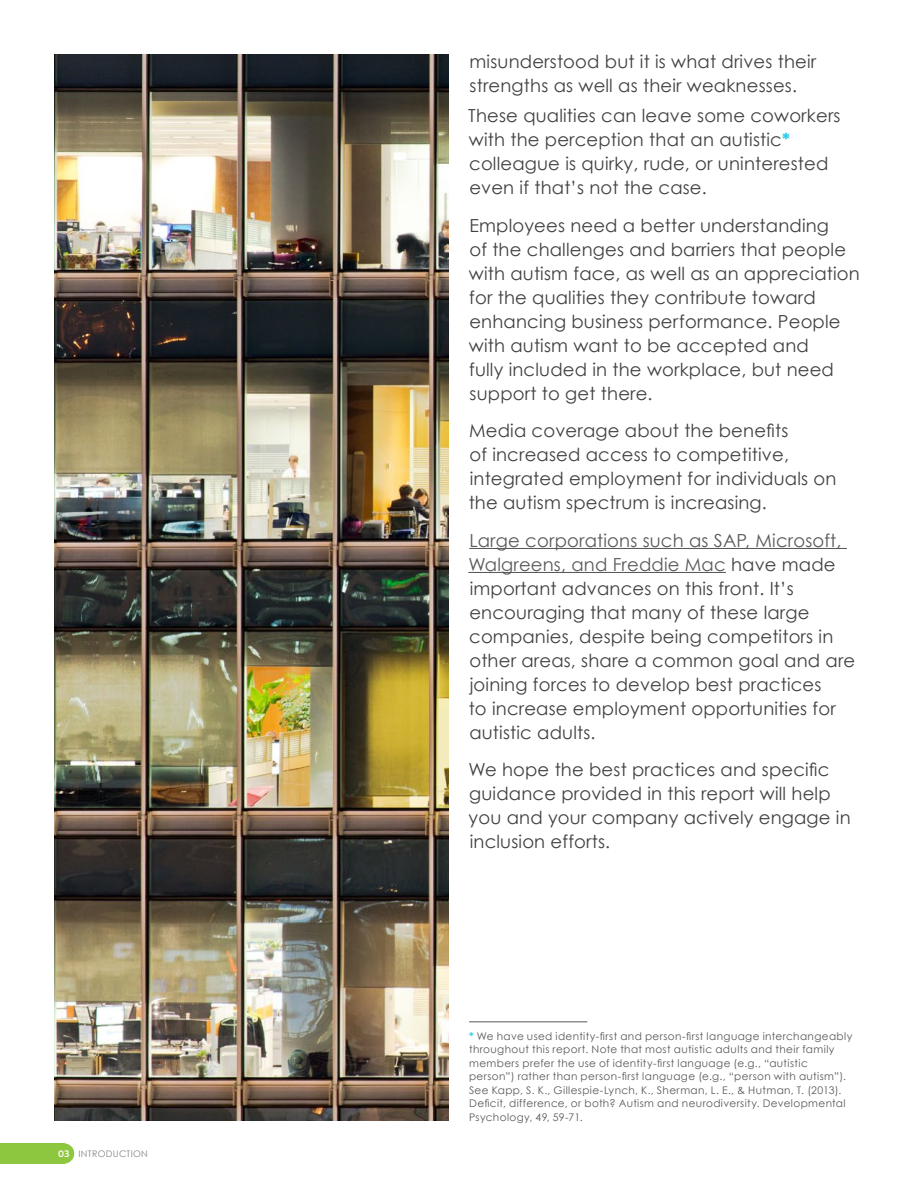
<style>
.page{position:relative;width:918px;height:1188px;background:#fff}
.page>*{position:absolute;margin:0;border:0;box-sizing:border-box;transform-origin:0 0}
.Paragraph_2{font:18px/24px "Century Gothic";letter-spacing:.01em;color:#414042}
.Paragraph_1{font:18px/24px "Century Gothic";letter-spacing:.01em;color:#414042}
.Paragraph_End{font:18px/24px "Century Gothic";letter-spacing:.01em;color:#414042}
.Paragraph_1-2{font:10.5px/13.5px "Century Gothic";letter-spacing:.035em;color:#58595b}
.RunHeading_Gray{font:9px "Century Gothic";letter-spacing:.035em;color:#808285}
.PageNumber_White{font:500 9px "Blanc";color:#fff}
.s1{font-weight:700;color:#1ac5e9}
.s2{color:#58595b}
.s3{font-weight:700;color:#33cbeb}
</style>
<div class="page">
<hr style="left:469px;top:548px;width:378px;height:1px;background:#58595b">
<hr style="left:468px;top:572px;width:258px;height:1px;background:#58595b">
<img style="left:54px;top:54px;width:395px;height:1066px">
<hr style="left:469px;top:1021px;width:118px;height:1px;background:#58595b">
<div style="left:0;top:1143px;width:64px;height:21px;background:#8dc63f"></div>
<div style="left:54px;top:1143px;width:20px;height:21px;background:#8dc63f;border-radius:50%"></div>
<p class="PageNumber_White" style="left:58px;top:1148px;width:13px">03</p>
<p class="RunHeading_Gray" style="left:79px;top:1148px;width:71px">INTRODUCTION</p>
<p class="Paragraph_1" style="left:470px;top:49px;width:348px">misunderstood but it is what drives their strengths as well as their weaknesses.</p>
<p class="Paragraph_1" style="left:468px;top:103px;width:374px">These qualities can leave some coworkers with the perception that an autistic<span class="s1">* </span>colleague is quirky, rude, or uninterested even if that’s not the case.</p>
<p class="Paragraph_2" style="left:469px;top:213px;width:392px">Employees need a better understanding<br>of the challenges and barriers that people with autism face, as well as an appreciation for the qualities they contribute toward enhancing business performance. People with autism want to be accepted and<br>fully included in the workplace, but need support to get there.</p>
<p class="Paragraph_2" style="left:469px;top:418px;width:369px">Media coverage about the benefits<br>of increased access to competitive, integrated employment for individuals on the autism spectrum is increasing.</p>
<p class="Paragraph_2" style="left:468px;top:528px;width:388px"><span class="s2">Large corporations such as SAP, Microsoft, Walgreens, and Freddie Mac</span> have made important advances on this front. It’s encouraging that many of these large companies, despite being competitors in other areas, share a common goal and are joining forces to develop best practices<br>to increase employment opportunities for autistic adults.</p>
<p class="Paragraph_End" style="left:468px;top:757px;width:384px">We hope the best practices and specific guidance provided in this report will help you and your company actively engage in inclusion efforts.</p>
<p class="Paragraph_1-2" style="left:469px;top:1029px;width:385px"><span class="s3">*</span> We have used identity-first and person-first language interchangeably throughout this report. Note that most autistic adults and their family members prefer the use of identity-first language (e.g., “autistic person”) rather than person-first language (e.g., “person with autism”).<br>See Kapp, S. K., Gillespie-Lynch, K., Sherman, L. E., &amp; Hutman, T. (2013).<br>Deficit, difference, or both? Autism and neurodiversity. Developmental Psychology, 49, 59-71.</p>
</div>
